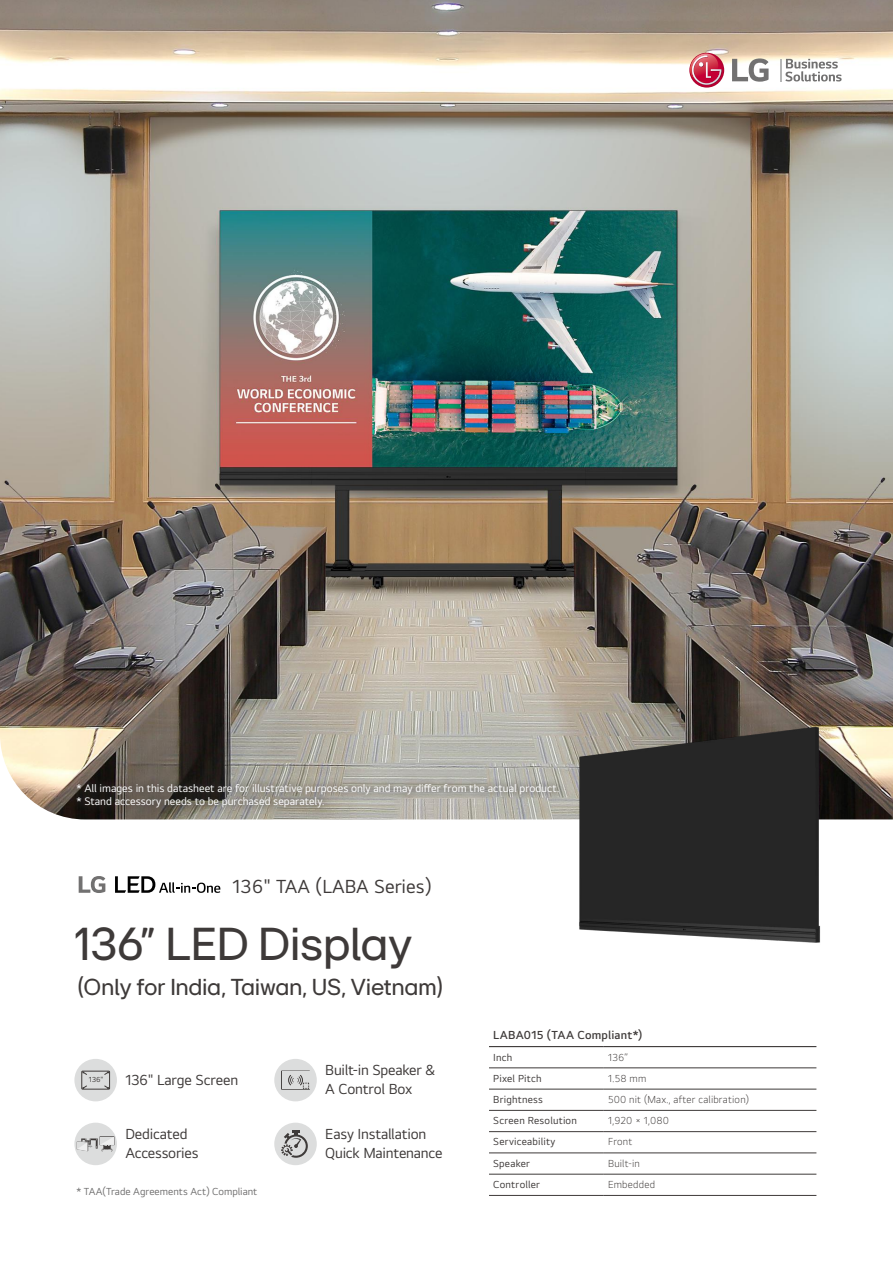
<style>
.page{position:relative;width:893px;height:1263px;background:#fff}
.page>*{position:absolute;margin:0;border:0;box-sizing:border-box;transform-origin:0 0}
.t1{font:48px "LGEI Headline";letter-spacing:.01em;color:#3e3a39}
.t2{font:24px "LGEI Headline";letter-spacing:.01em;color:#3e3a39}
.t3{font:19.5px "LGEI Text Rg TTF";color:#3e3a39}
.t4{font:15px/19.5px "LGEI Text Rg TTF";letter-spacing:-.015em;color:#3e3a39}
.t5{font:12px "LGEI Text Sb TTF";letter-spacing:.015em;color:#3e3a39}
.t6{font:11.25px/13.5px "LGEI Text Rg TTF";letter-spacing:-.005em;color:#fff}
.t7{font:10.5px "LGEI Text Rg TTF";letter-spacing:.02em;color:#3e3a39}
.t8{font:10.5px "LGEI Text Lt TTF";letter-spacing:.02em;color:#3e3a39}
.t9{font:10.5px "LGEI Text Rg TTF";color:#727171}
.t10{font:7.5px "LGEI Text Rg TTF";color:#3e3a39}
</style>
<div class="page">
<img style="left:0;top:0;width:893px;height:612px">
<svg style="left:0;top:612px;width:893px;height:268px"></svg>
<div style="left:74px;top:1059px;width:43px;height:42px;background:#dcdddd;border-radius:50%"></div>
<div style="left:68px;top:775px;width:499px;height:41px;background:#3e3a39;opacity:.3"></div>
<svg style="left:781px;top:59px;width:61px;height:22px"></svg>
<svg style="left:732px;top:58px;width:36px;height:24px"></svg>
<svg style="left:689px;top:53px;width:35px;height:35px"></svg>
<svg style="left:690px;top:54px;width:32px;height:31px"></svg>
<div style="left:274px;top:1123px;width:43px;height:42px;background:#dcdddd;border-radius:50%"></div>
<svg style="left:281px;top:1130px;width:27px;height:28px"></svg>
<div style="left:74px;top:1123px;width:43px;height:42px;background:#dcdddd;border-radius:50%"></div>
<div style="left:100px;top:1136px;width:14px;height:9px;background:#737170"></div>
<svg style="left:77px;top:1137px;width:37px;height:15px"></svg>
<hr style="left:489px;top:1067px;width:115px;height:1px;background:#3e3a39">
<hr style="left:604px;top:1067px;width:212px;height:1px;background:#3e3a39">
<hr style="left:489px;top:1089px;width:115px;height:1px;background:#3e3a39">
<hr style="left:604px;top:1089px;width:212px;height:1px;background:#3e3a39">
<hr style="left:489px;top:1110px;width:115px;height:1px;background:#3e3a39">
<hr style="left:489px;top:1131px;width:115px;height:1px;background:#3e3a39">
<hr style="left:604px;top:1110px;width:212px;height:1px;background:#3e3a39">
<hr style="left:604px;top:1131px;width:212px;height:1px;background:#3e3a39">
<hr style="left:489px;top:1153px;width:115px;height:1px;background:#3e3a39">
<hr style="left:604px;top:1153px;width:212px;height:1px;background:#3e3a39">
<hr style="left:489px;top:1174px;width:115px;height:1px;background:#3e3a39">
<hr style="left:489px;top:1195px;width:115px;height:1px;background:#3e3a39">
<hr style="left:604px;top:1174px;width:212px;height:1px;background:#3e3a39">
<hr style="left:604px;top:1195px;width:212px;height:1px;background:#3e3a39">
<hr style="left:489px;top:1046px;width:115px;height:1px;background:#3e3a39">
<hr style="left:604px;top:1046px;width:212px;height:1px;background:#3e3a39">
<div style="left:274px;top:1059px;width:43px;height:42px;background:#dcdddd;border-radius:50%"></div>
<svg style="left:281px;top:1070px;width:29px;height:20px"></svg>
<div style="left:282px;top:1071px;width:27px;height:18px;background:#dcdddd"></div>
<svg style="left:115px;top:876px;width:105px;height:17px"></svg>
<svg style="left:79px;top:876px;width:26px;height:17px"></svg>
<img style="left:557px;top:710px;width:276px;height:233px">
<div style="left:81px;top:1071px;width:29px;height:18px;border:1px solid #3e3a39"></div>
<svg style="left:288px;top:1075px;width:21px;height:14px"></svg>
<p class="t6" style="left:77px;top:781px;width:484px">* All images in this datasheet are for illustrative purposes only and may differ from the actual product. * Stand accessory needs to be purchased separately.</p>
<h3 class="t3" style="left:233px;top:874px;width:200px">136" TAA (LABA Series)</h3>
<h1 class="t1" style="left:75px;top:914px;width:339px">136" LED Display</h1>
<h2 class="t2" style="left:77px;top:972px;width:367px">(Only for India, Taiwan, US, Vietnam)</h2>
<p class="t10" style="left:89px;top:1075px;width:16px">136"</p>
<h3 class="t4" style="left:125px;top:1069px;width:114px">136" Large Screen</h3>
<h3 class="t4" style="left:125px;top:1123px;width:75px">Dedicated<br>Accessories</h3>
<p class="t9" style="left:77px;top:1185px;width:182px">* TAA(Trade Agreements Act) Compliant</p>
<h3 class="t4" style="left:325px;top:1060px;width:111px">Built-in Speaker &amp;<br>A Control Box</h3>
<h3 class="t4" style="left:325px;top:1123px;width:119px">Easy Installation<br>Quick Maintenance</h3>
<p class="t5" style="left:493px;top:1028px;width:151px">LABA015 (TAA Compliant*)</p>
<p class="t7" style="left:493px;top:1050px;width:21px">Inch</p>
<p class="t8" style="left:608px;top:1050px;width:22px">136”</p>
<p class="t7" style="left:493px;top:1072px;width:50px">Pixel Pitch</p>
<p class="t8" style="left:608px;top:1072px;width:40px">1.58 mm</p>
<p class="t7" style="left:493px;top:1093px;width:51px">Brightness</p>
<p class="t8" style="left:608px;top:1093px;width:142px">500 nit (Max., after calibration)</p>
<p class="t7" style="left:493px;top:1114px;width:85px">Screen Resolution</p>
<p class="t8" style="left:608px;top:1114px;width:62px">1,920 × 1,080</p>
<p class="t7" style="left:493px;top:1135px;width:64px">Serviceability</p>
<p class="t8" style="left:608px;top:1135px;width:26px">Front</p>
<p class="t7" style="left:493px;top:1157px;width:38px">Speaker</p>
<p class="t8" style="left:608px;top:1157px;width:33px">Built-in</p>
<p class="t7" style="left:493px;top:1178px;width:48px">Controller</p>
<p class="t8" style="left:608px;top:1178px;width:48px">Embedded</p>
</div>
